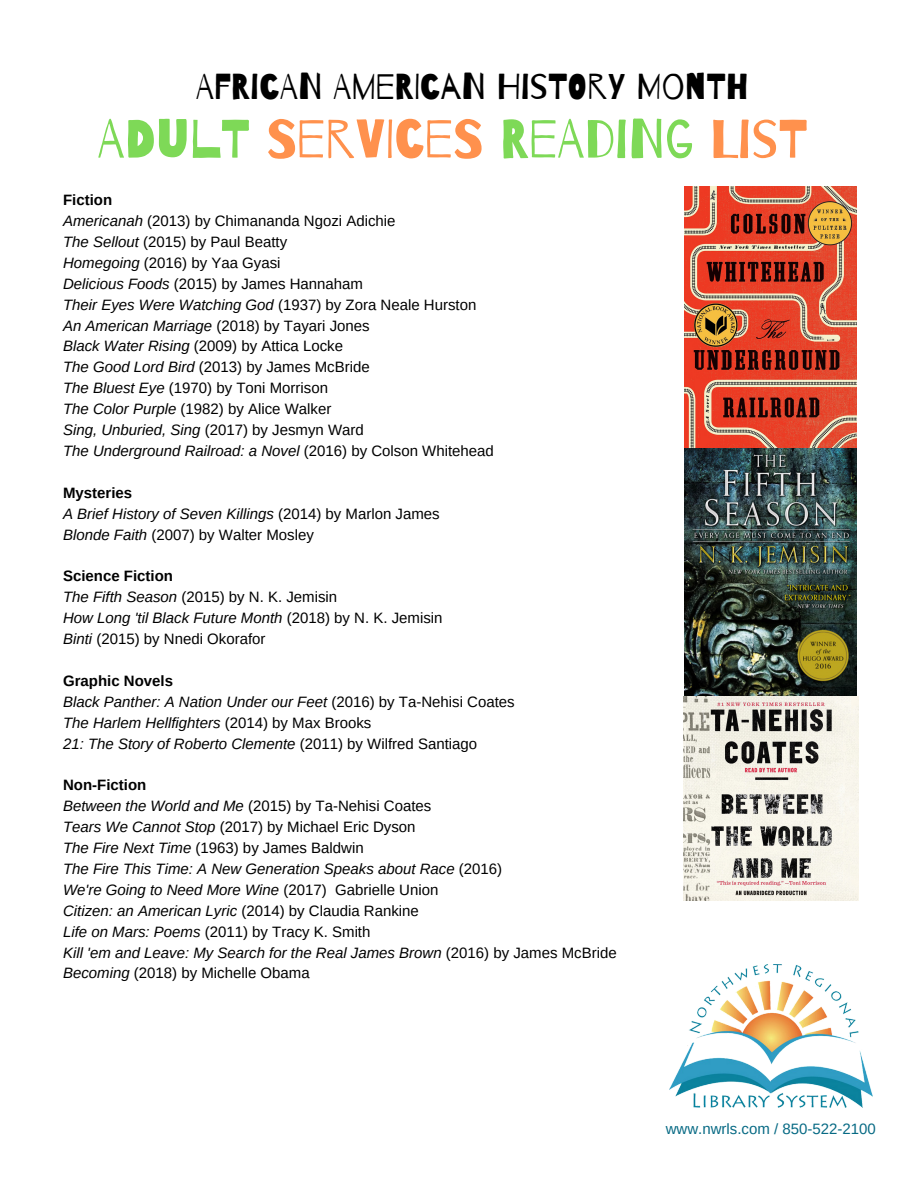
<style>
.page{position:relative;width:918px;height:1188px;background:#fff}
.page>*{position:absolute;margin:0;border:0;box-sizing:border-box;transform-origin:0 0}
.t1{font:54px "Barrio";color:#7ed957}
.t2{font:36px "Barrio";color:#000}
.t3{font:italic 15px/20.9px "Arimo";color:#000}
.t4{font:15px/20.9px "Arimo";color:#000}
.t5{font:15px "Arimo";color:#076a84}
.s1{color:#ff914d}
.s2{font-weight:700}
.s3{font-style:italic}
.s4{font-weight:700;font-style:normal}
.s5{font-style:normal}
</style>
<div class="page">
<img style="left:670px;top:965px;width:202px;height:143px">
<img style="left:684px;top:187px;width:172px;height:509px">
<img style="left:684px;top:696px;width:174px;height:204px">
<h2 class="t2" style="left:196px;top:67px;width:555px">AFRICAN AMERICAN HISTORY MONTH</h2>
<h1 class="t1" style="left:97px;top:110px;width:712px">ADULT <span class="s1">SERVICES</span> READING <span class="s1">LIST</span></h1>
<p class="t4" style="left:63px;top:190px;width:432px"><span class="s2">Fiction<br></span><span class="s3">Americanah</span> (2013) by Chimananda Ngozi Adichie<br><span class="s3">The Sellout</span> (2015) by Paul Beatty<br><span class="s3">Homegoing</span> (2016) by Yaa Gyasi<br><span class="s3">Delicious Foods</span> (2015) by James Hannaham<br><span class="s3">Their Eyes Were Watching God</span> (1937) by Zora Neale Hurston <span class="s3">An American Marriage</span> (2018) by Tayari Jones<br><span class="s3">Black Water Rising</span> (2009) by Attica Locke<br><span class="s3">The Good Lord Bird</span> (2013) by James McBride<br><span class="s3">The Bluest Eye</span> (1970) by Toni Morrison<br><span class="s3">The Color Purple</span> (1982) by Alice Walker<br><span class="s3">Sing, Unburied, Sing</span> (2017) by Jesmyn Ward<br><span class="s3">The Underground Railroad: a Novel</span> (2016) by Colson Whitehead</p>
<p class="t3" style="left:63px;top:482px;width:378px"><span class="s4">Mysteries<br></span>A Brief History of Seven Killings <span class="s5">(2014) by Marlon James<br></span>Blonde Faith <span class="s5">(2007) by Walter Mosley</span></p>
<p class="t4" style="left:63px;top:566px;width:381px"><span class="s2">Science Fiction<br></span><span class="s3">The Fifth Season</span> (2015) by N. K. Jemisin<br><span class="s3">How Long 'til Black Future Month</span> (2018) by N. K. Jemisin <span class="s3">Binti</span> (2015) by Nnedi Okorafor</p>
<p class="t3" style="left:63px;top:670px;width:453px"><span class="s4">Graphic Novels<br></span>Black Panther: A Nation Under our Feet <span class="s5">(2016) by Ta-Nehisi Coates </span>The Harlem Hellfighters <span class="s5">(2014) by Max Brooks<br></span>21: The Story of Roberto Clemente <span class="s5">(2011) by Wilfred Santiago</span></p>
<p class="t3" style="left:63px;top:775px;width:555px"><span class="s4">Non-Fiction<br></span>Between the World and Me <span class="s5">(2015) by Ta-Nehisi Coates<br></span>Tears We Cannot Stop <span class="s5">(2017) by Michael Eric Dyson<br></span>The Fire Next Time <span class="s5">(1963) by James Baldwin<br></span>The Fire This Time: A New Generation Speaks about Race <span class="s5">(2016)<br></span>We're Going to Need More Wine <span class="s5">(2017) Gabrielle Union<br></span>Citizen: an American Lyric <span class="s5">(2014) by Claudia Rankine<br></span>Life on Mars: Poems <span class="s5">(2011) by Tracy K. Smith<br></span>Kill 'em and Leave: My Search for the Real James Brown <span class="s5">(2016) by James McBride </span>Becoming <span class="s5">(2018) by Michelle Obama</span></p>
<p class="t5" style="left:666px;top:1121px;width:212px">www.nwrls.com / 850-522-2100</p>
</div>
